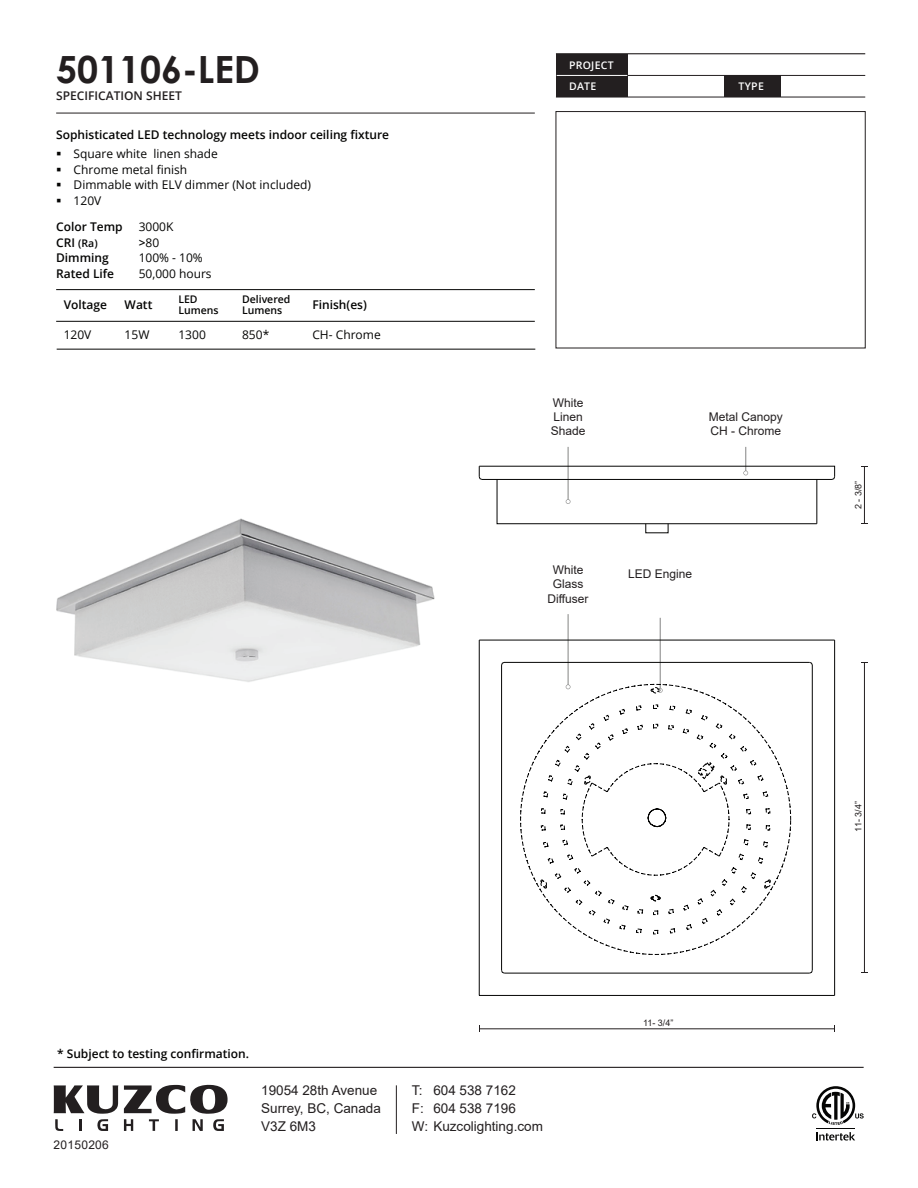
<style>
.page{position:relative;width:918px;height:1188px;background:#fff}
.page>*{position:absolute;margin:0;border:0;box-sizing:border-box;transform-origin:0 0}
.t1{font:700 37.5px "Century Gothic";color:#231f20}
.t2{font:13.5px/18px "Arial";color:#231f20}
.t3{font:12px "Open Sans";color:#050504}
.t4{font:600 12px "Open Sans";color:#050504}
.t5{font:12px/14.4px "Arial";color:#231f20}
.t6{font:600 12px "Open Sans";color:#231f20}
.t7{font:12px "Arial";letter-spacing:.02em;color:#231f20}
.t8{font:600 10.5px/10.5px "Open Sans";color:#050504}
.t9{font:600 10.5px/21.6px "Open Sans";letter-spacing:.025em;color:#fff}
.t10{font:9px "Arial";color:#231f20}
.s1{font-size:12px}
.s2{font-weight:600}
</style>
<div class="page">
<hr style="left:396px;top:1085px;width:1px;height:49px;background:#231f20">
<svg style="left:54px;top:1085px;width:64px;height:46px"></svg>
<svg style="left:124px;top:1085px;width:104px;height:46px"></svg>
<svg style="left:816px;top:1132px;width:39px;height:9px"></svg>
<hr style="left:816px;top:1128px;width:39px;height:1px;background:#050504">
<svg style="left:812px;top:1086px;width:52px;height:39px"></svg>
<hr style="left:556px;top:97px;width:309px;height:1px;background:#231f20">
<hr style="left:627px;top:75px;width:238px;height:1px;background:#231f20">
<hr style="left:56px;top:113px;width:479px;height:1px;background:#231f20">
<div style="left:556px;top:54px;width:71px;height:21px;background:#231f20"></div>
<div style="left:556px;top:75px;width:71px;height:22px;background:#231f20"></div>
<div style="left:724px;top:75px;width:57px;height:22px;background:#231f20"></div>
<hr style="left:557px;top:75px;width:70px;height:1px;background:#fff">
<hr style="left:556px;top:53px;width:309px;height:1px;background:#231f20">
<hr style="left:57px;top:349px;width:478px;height:1px;background:#050504">
<hr style="left:56px;top:289px;width:479px;height:1px;background:#050504">
<hr style="left:56px;top:321px;width:479px;height:1px;background:#050504">
<hr style="left:54px;top:1067px;width:810px;height:1px;background:#231f20">
<hr style="left:480px;top:1029px;width:354px;height:1px;background:#231f20">
<hr style="left:864px;top:663px;width:1px;height:310px;background:#231f20">
<hr style="left:864px;top:467px;width:1px;height:56px;background:#231f20">
<hr style="left:568px;top:614px;width:1px;height:73px;background:#040503">
<img style="left:56px;top:518px;width:379px;height:164px">
<svg style="left:479px;top:447px;width:356px;height:77px"></svg>
<hr style="left:817px;top:479px;width:1px;height:45px;background:#050504">
<hr style="left:479px;top:640px;width:356px;height:1px;background:#050504">
<hr style="left:834px;top:640px;width:1px;height:355px;background:#050504">
<hr style="left:479px;top:640px;width:1px;height:355px;background:#050504">
<hr style="left:479px;top:995px;width:356px;height:1px;background:#050504">
<hr style="left:660px;top:618px;width:1px;height:72px;background:#040503">
<svg style="left:501px;top:662px;width:312px;height:312px"></svg>
<h1 class="t1" style="left:56px;top:41px;width:205px">501106-LED</h1>
<p class="t9" style="left:569px;top:54px;width:46px">PROJECT<br>DATE</p>
<p class="t6" style="left:56px;top:88px;width:127px">SPECIFICATION SHEET</p>
<p class="t4" style="left:56px;top:126px;width:334px">Sophisticated LED technology meets indoor ceiling fixture</p>
<p class="t3" style="left:56px;top:146px;width:163px">▪ Square white linen shade</p>
<p class="t3" style="left:56px;top:161px;width:133px">▪ Chrome metal finish</p>
<p class="t3" style="left:56px;top:177px;width:256px">▪ Dimmable with ELV dimmer (Not included)</p>
<p class="t3" style="left:56px;top:192px;width:47px">▪ 120V</p>
<p class="t4" style="left:56px;top:219px;width:68px">Color Temp</p>
<p class="t3" style="left:139px;top:219px;width:36px">3000K</p>
<p class="t8" style="left:56px;top:238px;width:43px"><span class="s1">CRI</span> (Ra)</p>
<p class="t3" style="left:139px;top:234px;width:22px"><span class="s2">&gt;</span>80</p>
<p class="t4" style="left:56px;top:250px;width:54px">Dimming</p>
<p class="t3" style="left:139px;top:250px;width:66px">100% - 10%</p>
<p class="t4" style="left:56px;top:265px;width:59px">Rated Life</p>
<p class="t3" style="left:139px;top:265px;width:74px">50,000 hours</p>
<p class="t4" style="left:64px;top:296px;width:45px">Voltage</p>
<p class="t4" style="left:125px;top:296px;width:29px">Watt</p>
<p class="t8" style="left:178px;top:294px;width:42px">LED<br>Lumens</p>
<p class="t8" style="left:242px;top:294px;width:50px">Delivered<br>Lumens</p>
<p class="t4" style="left:312px;top:296px;width:56px">Finish(es)</p>
<p class="t3" style="left:64px;top:326px;width:29px">120V</p>
<p class="t3" style="left:125px;top:326px;width:26px">15W</p>
<p class="t3" style="left:178px;top:326px;width:29px">1300</p>
<p class="t3" style="left:242px;top:326px;width:29px">850*</p>
<p class="t3" style="left:312px;top:326px;width:70px">CH- Chrome</p>
<p class="t5" style="left:551px;top:395px;width:36px">White<br>Linen<br>Shade</p>
<p class="t9" style="left:739px;top:76px;width:27px">TYPE</p>
<p class="t5" style="left:709px;top:410px;width:76px">Metal Canopy<br>CH - Chrome</p>
<p class="t5" style="left:548px;top:562px;width:43px;text-align:center">White<br>Glass<br>Diffuser</p>
<p class="t5" style="left:628px;top:566px;width:66px">LED Engine</p>
<p class="t10" style="left:852px;top:509px;width:30px;rotate:-90deg">2 - 3/8”</p>
<p class="t4" style="left:57px;top:1045px;width:194px">* Subject to testing confirmation.</p>
<p class="t7" style="left:54px;top:1137px;width:57px">20150206</p>
<p class="t2" style="left:261px;top:1081px;width:121px">19054 28th Avenue<br>Surrey, BC, Canada<br>V3Z 6M3</p>
<p class="t2" style="left:412px;top:1081px;width:132px">T: 604 538 7162<br>F: 604 538 7196<br>W: Kuzcolighting.com</p>
<p class="t10" style="left:643px;top:1017px;width:32px">11- 3/4”</p>
<p class="t10" style="left:852px;top:832px;width:32px;rotate:-90deg">11- 3/4”</p>
</div>
